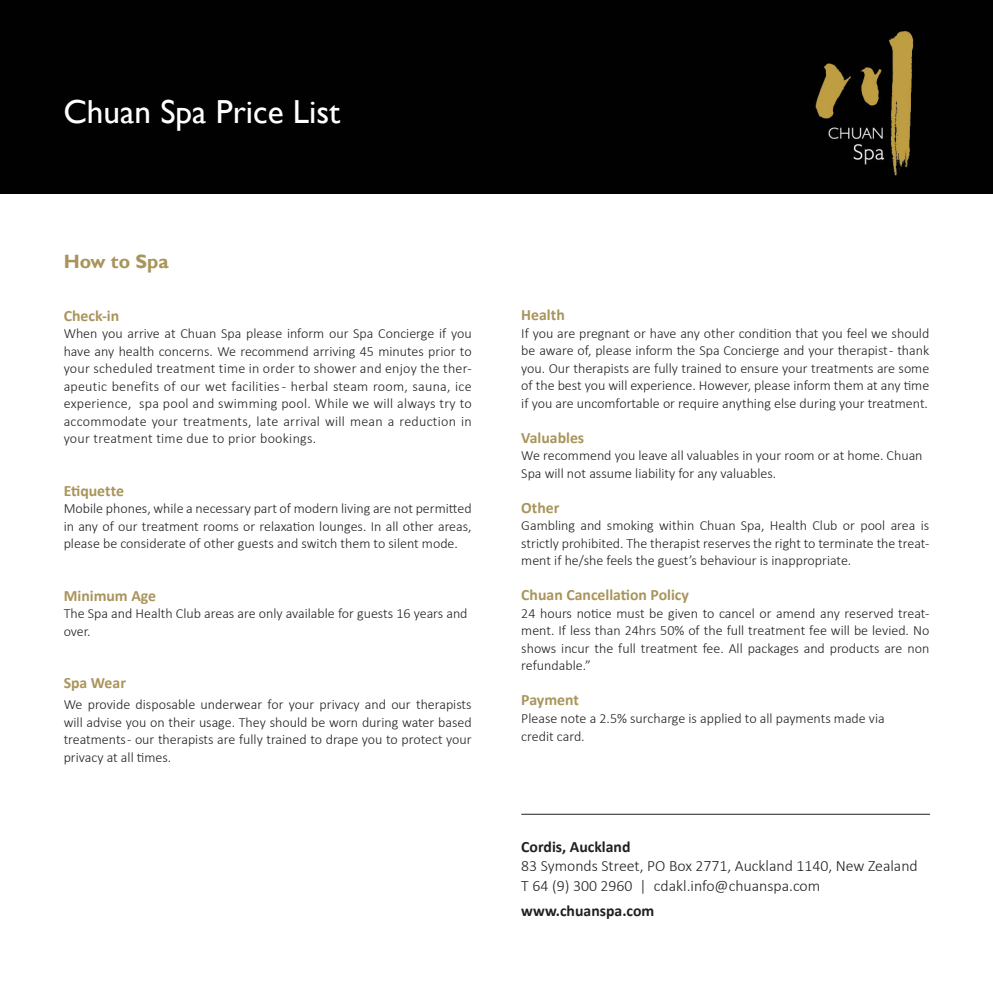
<style>
.page{position:relative;width:993px;height:993px;background:#fff}
.page>*{position:absolute;margin:0;border:0;box-sizing:border-box;transform-origin:0 0}
.t1{font:33.25px "Gill Sans";color:#fff}
.t2{font:700 19.25px "Gill Sans";color:#a9945b}
.t3{font:300 15.75px "Calibri";color:#231f20}
.t4{font:700 15.75px "Calibri";color:#a9945b}
.t5{font:700 15.75px "Calibri";color:#231f20}
.t6{font:300 14px/17.5px "Calibri";color:#231f20;text-align:justify}
</style>
<div class="page">
<div style="left:0;top:0;width:992px;height:193px;background:#010101"></div>
<img style="left:815px;top:31px;width:99px;height:145px">
<hr style="left:521px;top:813px;width:408px;height:1px;background:#231f20">
<p class="t1" style="left:63px;top:93px;width:278px">Chuan Spa Price List</p>
<p class="t2" style="left:64px;top:250px;width:106px">How to Spa</p>
<p class="t4" style="left:64px;top:304px;width:57px">Check-in</p>
<p class="t6" style="left:64px;top:324px;width:409px">When you arrive at Chuan Spa please inform our Spa Concierge if you have any health concerns. We recommend arriving 45 minutes prior to your scheduled treatment time in order to shower and enjoy the ther&shy;apeutic benefits of our wet facilities - herbal steam room, sauna, ice experience, spa pool and swimming pool. While we will always try to accommodate your treatments, late arrival will mean a reduction in your treatment time due to prior bookings.</p>
<p class="t4" style="left:64px;top:479px;width:62px">Etiquette</p>
<p class="t6" style="left:64px;top:499px;width:409px">Mobile phones, while a necessary part of modern living are not permitted in any of our treatment rooms or relaxation lounges. In all other areas, please be considerate of other guests and switch them to silent mode.</p>
<p class="t4" style="left:64px;top:584px;width:94px">Minimum Age</p>
<p class="t6" style="left:64px;top:604px;width:405px">The Spa and Health Club areas are only available for guests 16 years and over.</p>
<p class="t4" style="left:64px;top:671px;width:64px">Spa Wear</p>
<p class="t6" style="left:64px;top:695px;width:409px">We provide disposable underwear for your privacy and our therapists will advise you on their usage. They should be worn during water based treatments - our therapists are fully trained to drape you to protect your privacy at all times.</p>
<p class="t4" style="left:521px;top:304px;width:45px">Health</p>
<p class="t6" style="left:521px;top:324px;width:409px">If you are pregnant or have any other condition that you feel we should be aware of, please inform the Spa Concierge and your therapist - thank you. Our therapists are fully trained to ensure your treatments are some of the best you will experience. However, please inform them at any time if you are uncomfortable or require anything else during your treatment.</p>
<p class="t4" style="left:521px;top:426px;width:64px">Valuables</p>
<p class="t6" style="left:521px;top:446px;width:402px">We recommend you leave all valuables in your room or at home. Chuan<br>Spa will not assume liability for any valuables.</p>
<p class="t4" style="left:521px;top:496px;width:40px">Other</p>
<p class="t6" style="left:521px;top:516px;width:409px">Gambling and smoking within Chuan Spa, Health Club or pool area is strictly prohibited. The therapist reserves the right to terminate the treat&shy;ment if he/she feels the guest’s behaviour is inappropriate.</p>
<p class="t4" style="left:521px;top:584px;width:169px">Chuan Cancellation Policy</p>
<p class="t6" style="left:521px;top:604px;width:409px">24 hours notice must be given to cancel or amend any reserved treat&shy;ment. If less than 24hrs 50% of the full treatment fee will be levied. No shows incur the full treatment fee. All packages and products are non refundable.”</p>
<p class="t4" style="left:521px;top:689px;width:59px">Payment</p>
<p class="t6" style="left:521px;top:709px;width:365px">Please note a 2.5% surcharge is applied to all payments made via</p>
<p class="t6" style="left:521px;top:726px;width:65px">credit card.</p>
<p class="t5" style="left:521px;top:835px;width:111px">Cordis, Auckland</p>
<p class="t3" style="left:521px;top:856px;width:398px">83 Symonds Street, PO Box 2771, Auckland 1140, New Zealand</p>
<p class="t3" style="left:521px;top:875px;width:300px">T 64 (9) 300 2960 | cdakl.info@chuanspa.com</p>
<p class="t5" style="left:521px;top:899px;width:134px">www.chuanspa.com</p>
</div>
